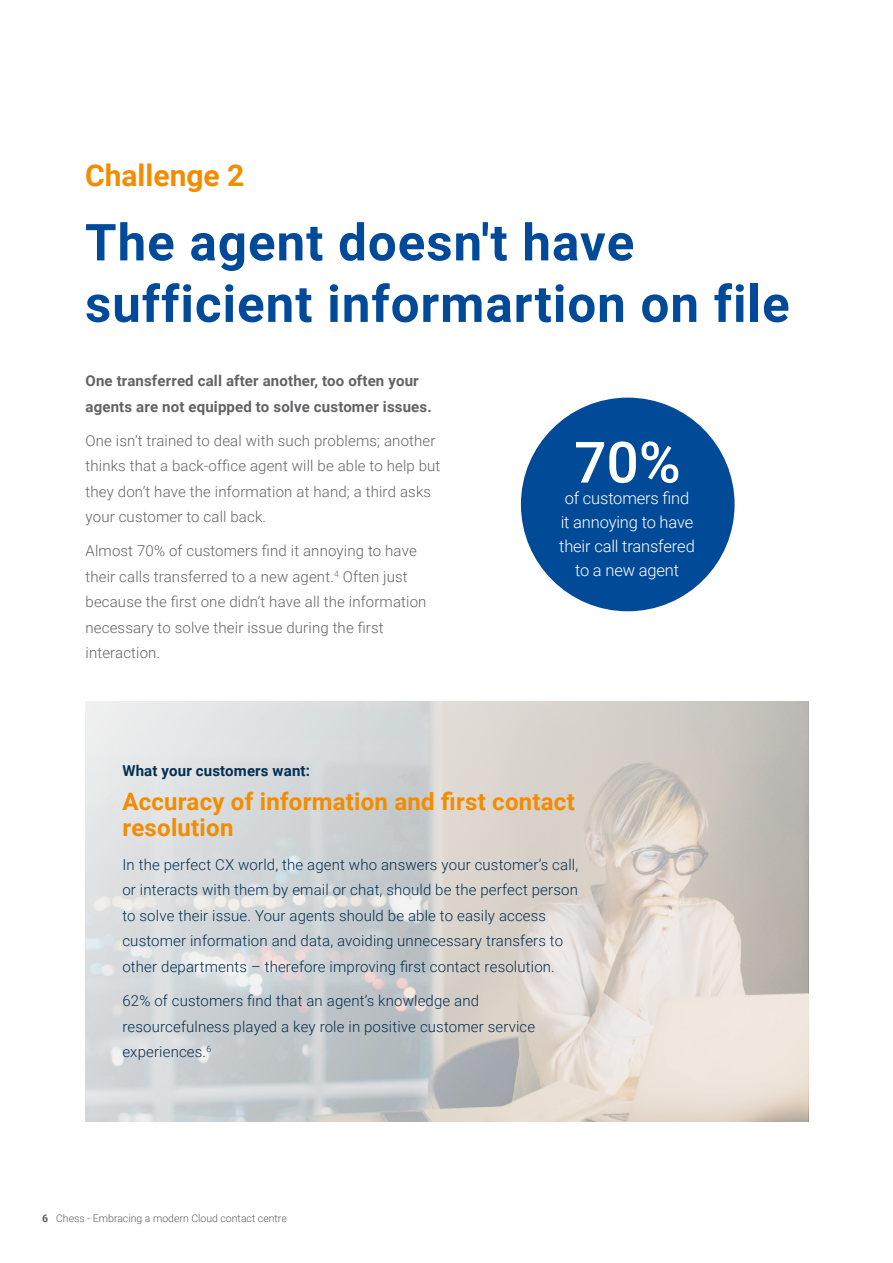
<style>
.page{position:relative;width:893px;height:1263px;background:#fff}
.page>*{position:absolute;margin:0;border:0;box-sizing:border-box;transform-origin:0 0}
._5mm_Paragraph_Spaci{font:500 57px "Roboto";color:#fff}
.t1{font:700 51px/61.5px "Roboto";letter-spacing:.02em;color:#004a99}
.t2{font:700 30px "Roboto";color:#f28c00}
.t3{font:700 24px/25.5px "Roboto";letter-spacing:.01em;color:#f28c00}
.t4{font:300 16.5px/24px "Roboto";letter-spacing:-.01em;color:#fff;text-align:center}
.t5{font:300 15px/25.5px "Roboto";letter-spacing:.01em;color:#032f52}
.t6{font:300 15px/25.5px "Roboto";letter-spacing:.01em;color:#636366}
.t7{font:700 15px/25.5px "Roboto";letter-spacing:.01em;color:#636366}
.t8{font:700 15px "Roboto";letter-spacing:.01em;color:#032f52}
._5mm_Paragraph_Spaci-2{font:300 10.5px "Roboto";color:#5b5f60}
.s1{color:#004a98}
.s2{font-weight:700}
</style>
<div class="page">
<svg style="left:85px;top:701px;width:723px;height:420px;background:#d5d3d0"></svg>
<div style="left:521px;top:398px;width:214px;height:213px;background:#004a98;border-radius:50%"></div>
<p class="t2" style="left:85px;top:154px;width:161px">Challenge 2</p>
<p class="t1" style="left:85px;top:210px;width:706px">The agent doesn't have sufficient i<span class="s1">nformartion o</span>n file</p>
<p class="t7" style="left:86px;top:368px;width:348px">One transferred call after another, too often your agents are not equipped to solve customer issues.</p>
<p class="t6" style="left:86px;top:427px;width:356px">One isn’t trained to deal with such problems; another thinks that a back-office agent will be able to help but they don’t have the information at hand; a third asks your customer to call back.</p>
<p class="t6" style="left:86px;top:538px;width:342px">Almost 70% of customers find it annoying to have their calls transferred to a new agent.<sup>4</sup> Often just because the first one didn’t have all the information necessary to solve their issue during the first interaction.</p>
<p class="_5mm_Paragraph_Spaci" style="left:574px;top:422px;width:108px">70%</p>
<p class="t4" style="left:559px;top:485px;width:137px">of customers find it annoying to have their call transfered to a new agent</p>
<p class="t8" style="left:122px;top:761px;width:189px">What your customers want:</p>
<p class="t3" style="left:122px;top:788px;width:454px">Accuracy of information and first contact resolution</p>
<p class="t5" style="left:122px;top:851px;width:457px">In the perfect CX world, the agent who answers your customer’s call, or interacts with them by email or chat, should be the perfect person to solve their issue. Your agents should be able to easily access customer information and data, avoiding unnecessary transfers to other departments – therefore improving first contact resolution.</p>
<p class="t5" style="left:122px;top:987px;width:414px">62% of customers find that an agent’s knowledge and resourcefulness played a key role in positive customer service experiences.<sup>6</sup></p>
<p class="_5mm_Paragraph_Spaci-2" style="left:42px;top:1211px;width:246px"><span class="s2">6</span> Chess - Embracing a modern Cloud contact centre</p>
</div>
